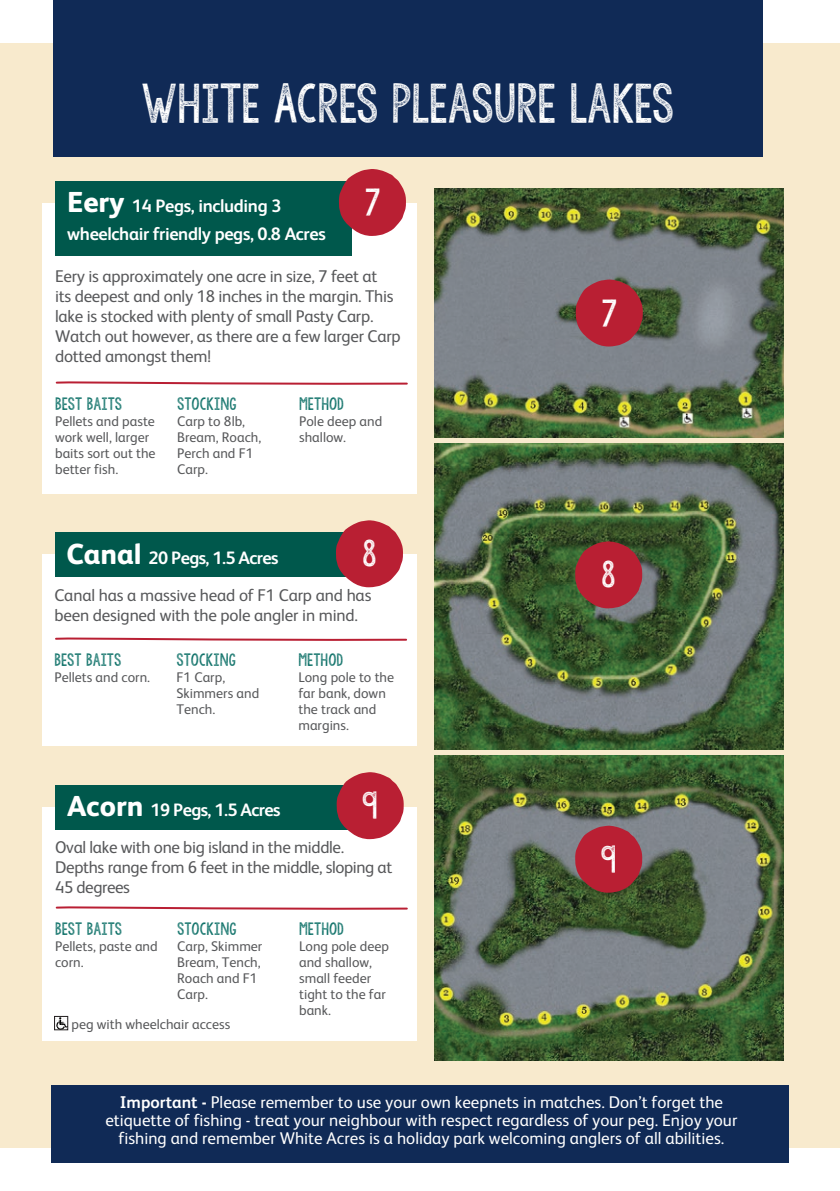
<style>
.page{position:relative;width:840px;height:1191px;background:#fff}
.page>*{position:absolute;margin:0;border:0;box-sizing:border-box;transform-origin:0 0}
.t1{font:44px "KG Allof Me";letter-spacing:-.015em;color:#fff}
.t2{font:30.6px "KG Allof Me";color:#fff}
.t3{font:700 18px/28px "FS Albert Pro";letter-spacing:-.02em;color:#fff}
.t4{font:17px/20px "FS Albert Pro";letter-spacing:-.015em;color:#57585a}
.t5{font:17px/18.2px "FS Albert Pro";color:#fff;text-align:center}
.t6{font:14px/16px "FS Albert Pro";color:#57585a}
.t7{font:14px "KG Allof Me";color:#096e65}
.s1{font-weight:800;font-size:28.8px}
.s2{font-weight:700}
</style>
<div class="page">
<div style="left:0;top:43px;width:839px;height:1104px;background:#f8eacd"></div>
<div style="left:53px;top:0;width:709px;height:156px;background:#102a56"></div>
<div style="left:43px;top:807px;width:374px;height:233px;background:#fff"></div>
<div style="left:56px;top:785px;width:295px;height:45px;background:#00584c"></div>
<img style="left:56px;top:1018px;width:10px;height:10px">
<div style="left:54px;top:1016px;width:14px;height:14px;border:1px solid #231f20"></div>
<svg style="left:55px;top:906px;width:353px;height:4px"></svg>
<svg style="left:336px;top:772px;width:67px;height:67px"></svg>
<img style="left:434px;top:188px;width:349px;height:250px">
<svg style="left:575px;top:279px;width:67px;height:67px;background:#a93242"></svg>
<img style="left:434px;top:444px;width:348px;height:305px">
<img style="left:434px;top:755px;width:348px;height:305px">
<svg style="left:575px;top:541px;width:67px;height:67px;background:#a02d36"></svg>
<svg style="left:575px;top:825px;width:67px;height:67px;background:#a6303d"></svg>
<div style="left:43px;top:554px;width:374px;height:191px;background:#fff"></div>
<div style="left:56px;top:532px;width:295px;height:45px;background:#00584c"></div>
<svg style="left:55px;top:637px;width:352px;height:4px"></svg>
<svg style="left:336px;top:520px;width:67px;height:67px"></svg>
<div style="left:51px;top:1084px;width:737px;height:78px;background:#102a56"></div>
<div style="left:43px;top:203px;width:374px;height:290px;background:#fff"></div>
<svg style="left:55px;top:381px;width:353px;height:4px"></svg>
<div style="left:56px;top:181px;width:295px;height:75px;background:#00584c"></div>
<svg style="left:339px;top:169px;width:67px;height:67px"></svg>
<h1 class="t1" style="left:141px;top:74px;width:534px">WHITE ACRES PLEASURE LAKES</h1>
<p class="t3" style="left:67px;top:191px;width:260px"><span class="s1">Eery</span> 14 Pegs, including 3 wheelchair friendly pegs, 0.8 Acres</p>
<h2 class="t2" style="left:364px;top:182px;width:17px">7</h2>
<p class="t4" style="left:55px;top:265px;width:347px">Eery is approximately one acre in size, 7 feet at<br>its deepest and only 18 inches in the margin. This lake is stocked with plenty of small Pasty Carp.<br>Watch out however, as there are a few larger Carp dotted amongst them!</p>
<p class="t7" style="left:55px;top:394px;width:68px">BEST BAITS</p>
<p class="t6" style="left:55px;top:412px;width:102px">Pellets and paste work well, larger baits sort out the better fish.</p>
<p class="t7" style="left:177px;top:394px;width:61px">STOCKING</p>
<p class="t6" style="left:177px;top:412px;width:86px">Carp to 8lb,<br>Bream, Roach,<br>Perch and F1<br>Carp.</p>
<p class="t7" style="left:299px;top:394px;width:46px">METHOD</p>
<p class="t6" style="left:299px;top:412px;width:85px">Pole deep and shallow.</p>
<p class="t3" style="left:67px;top:542px;width:213px"><span class="s1">Canal</span> 20 Pegs, 1.5 Acres</p>
<h2 class="t2" style="left:362px;top:533px;width:16px">8</h2>
<p class="t4" style="left:54px;top:583px;width:318px">Canal has a massive head of F1 Carp and has been designed with the pole angler in mind.</p>
<p class="t7" style="left:54px;top:650px;width:68px">BEST BAITS</p>
<p class="t6" style="left:54px;top:668px;width:97px">Pellets and corn.</p>
<p class="t7" style="left:176px;top:650px;width:61px">STOCKING</p>
<p class="t6" style="left:176px;top:668px;width:84px">F1 Carp,<br>Skimmers and<br>Tench.</p>
<p class="t7" style="left:298px;top:650px;width:46px">METHOD</p>
<p class="t6" style="left:298px;top:668px;width:97px">Long pole to the far bank, down the track and margins.</p>
<p class="t3" style="left:67px;top:794px;width:215px"><span class="s1">Acorn</span> 19 Pegs, 1.5 Acres</p>
<h2 class="t2" style="left:362px;top:785px;width:17px">9</h2>
<p class="t4" style="left:55px;top:835px;width:338px">Oval lake with one big island in the middle.<br>Depths range from 6 feet in the middle, sloping at<br>45 degrees</p>
<p class="t7" style="left:55px;top:919px;width:68px">BEST BAITS</p>
<p class="t6" style="left:55px;top:937px;width:104px">Pellets, paste and corn.</p>
<p class="t7" style="left:177px;top:919px;width:61px">STOCKING</p>
<p class="t6" style="left:177px;top:937px;width:87px">Carp, Skimmer<br>Bream, Tench,<br>Roach and F1<br>Carp.</p>
<p class="t6" style="left:71px;top:1015px;width:160px">peg with wheelchair access</p>
<p class="t7" style="left:299px;top:919px;width:46px">METHOD</p>
<p class="t6" style="left:299px;top:937px;width:91px">Long pole deep and shallow, small feeder tight to the far bank.</p>
<h2 class="t2" style="left:601px;top:292px;width:17px">7</h2>
<h2 class="t2" style="left:601px;top:554px;width:16px">8</h2>
<h2 class="t2" style="left:600px;top:838px;width:17px">9</h2>
<p class="t5" style="left:105px;top:1091px;width:633px"><span class="s2">Important -</span> Please remember to use your own keepnets in matches. Don’t forget the etiquette of fishing - treat your neighbour with respect regardless of your peg. Enjoy your fishing and remember White Acres is a holiday park welcoming anglers of all abilities.</p>
</div>
